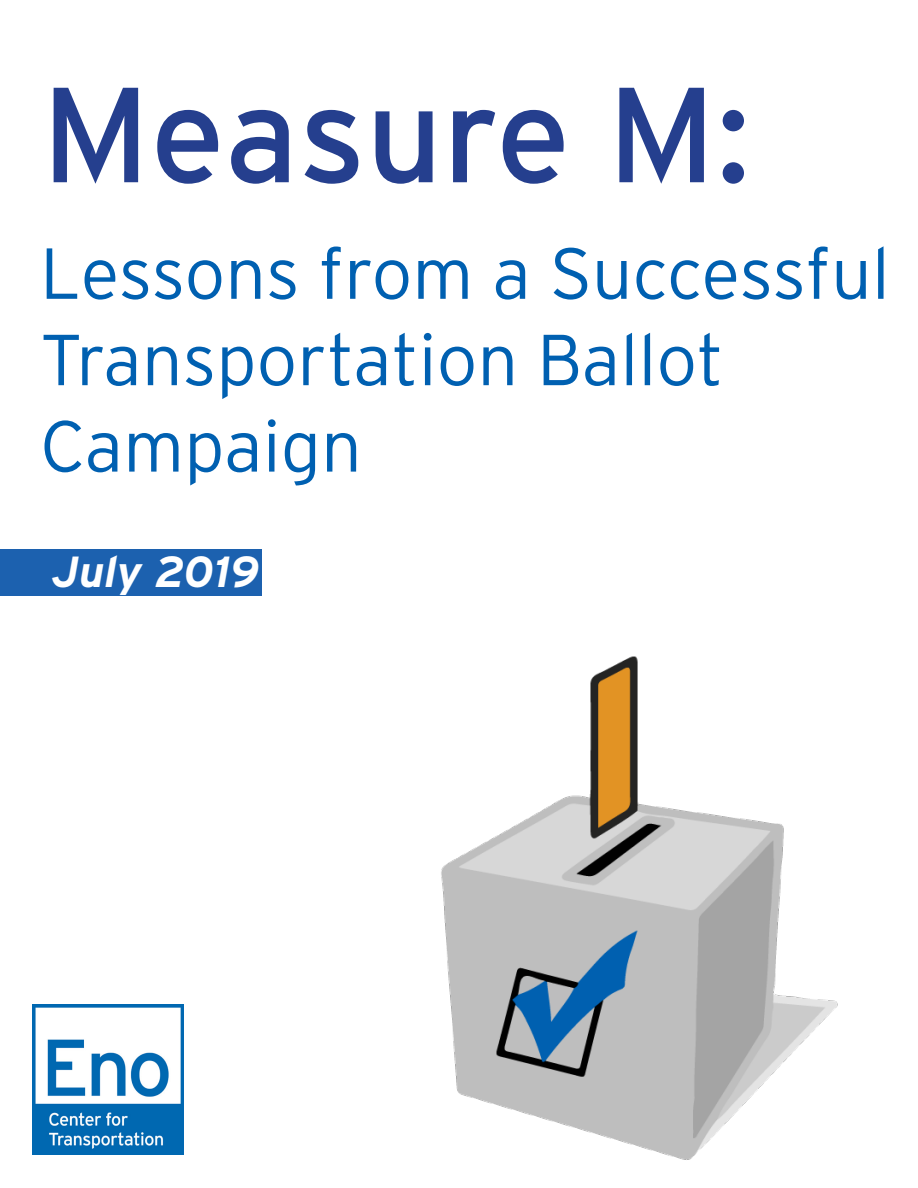
<style>
.page{position:relative;width:918px;height:1188px;background:#fff}
.page>*{position:absolute;margin:0;border:0;box-sizing:border-box;transform-origin:0 0}
.t1{font:135px "Interstate";color:#253f8e}
.t2{font:300 72px "Interstate";color:#0060b1}
.t3{font:italic 700 43.5px "Interstate";color:#fff}
</style>
<div class="page">
<div style="left:0;top:549px;width:262px;height:47px;background:#1c61af"></div>
<img style="left:441px;top:656px;width:397px;height:504px">
<img style="left:32px;top:1004px;width:152px;height:150px">
<p class="t1" style="left:41px;top:59px;width:711px">Measure M:</p>
<p class="t2" style="left:40px;top:233px;width:851px">Lessons from a Successful</p>
<p class="t2" style="left:40px;top:319px;width:685px">Transportation Ballot</p>
<p class="t2" style="left:40px;top:406px;width:323px">Campaign</p>
<p class="t3" style="left:51px;top:547px;width:209px">July 2019</p>
</div>
